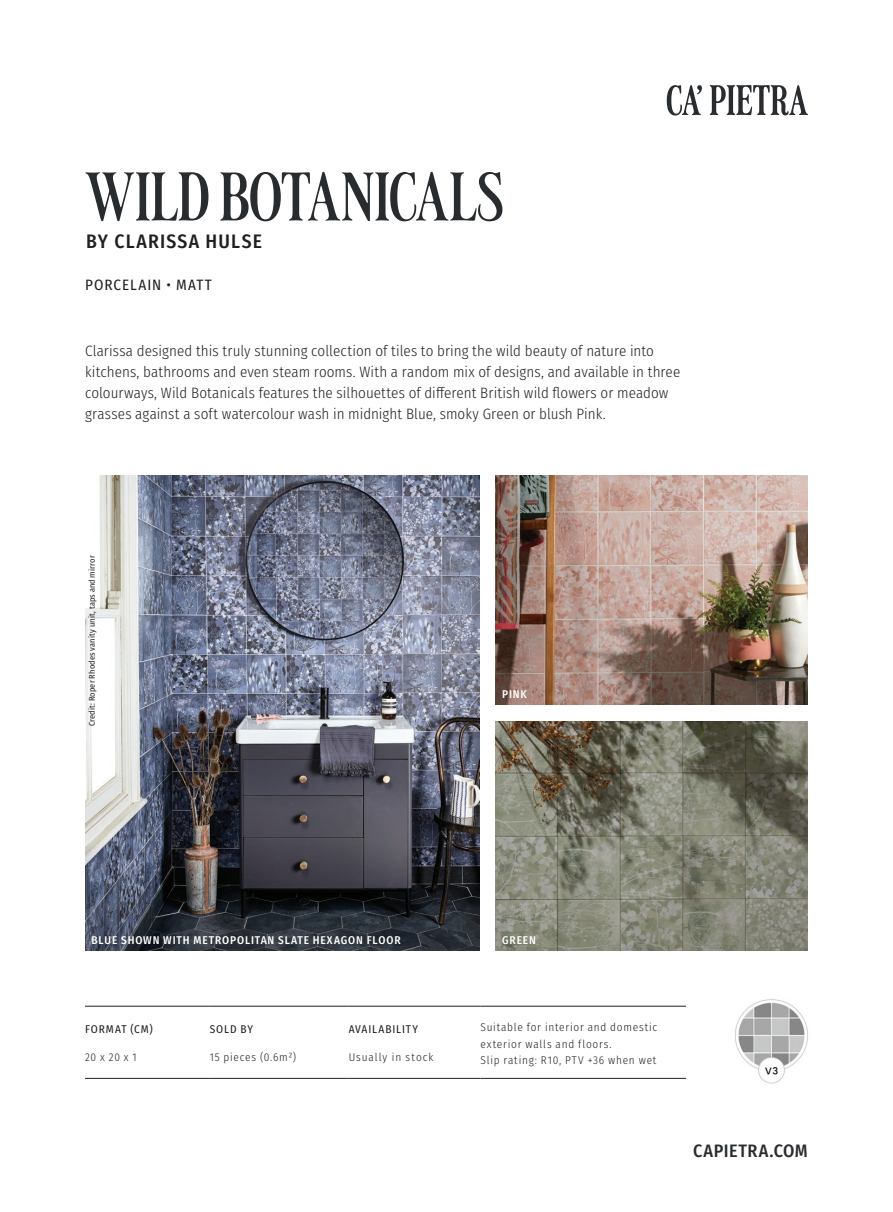
<style>
.page{position:relative;width:893px;height:1212px;background:#fff}
.page>*{position:absolute;margin:0;border:0;box-sizing:border-box;transform-origin:0 0}
.Product_Name{font:500 67.5px "LT Carpet";letter-spacing:.005em;color:#292c2f}
.headings{font:500 19.5px "Fira Sans Condensed";letter-spacing:.06em;color:#231f20}
.Intro_copy{font:500 18px "Fira Sans Condensed";letter-spacing:.03em;color:#292c2f}
.Intro_copy-2{font:300 15px/21px "Fira Sans Condensed";color:#231f20}
.Product_Type___Finish{font:15px "Fira Sans Condensed";letter-spacing:.07em;color:#231f20}
.Table_info_para_copy{font:300 11.25px/16.5px "Fira Sans Condensed";letter-spacing:.065em;color:#231f20}
.Labels_over_images_white{font:500 11.25px "Fira Sans Condensed";letter-spacing:.075em;color:#fff}
.Tile_labels{font:11.25px "Fira Sans Condensed";letter-spacing:.08em;color:#231f20}
.Captions{font:8.25px "Fira Sans Condensed";letter-spacing:.02em;color:#231f20}
</style>
<div class="page">
<svg style="left:667px;top:85px;width:35px;height:30px"></svg>
<svg style="left:710px;top:85px;width:98px;height:30px"></svg>
<hr style="left:85px;top:1006px;width:125px;height:1px;background:#231f20">
<hr style="left:210px;top:1006px;width:139px;height:1px;background:#231f20">
<hr style="left:349px;top:1006px;width:131px;height:1px;background:#231f20">
<hr style="left:480px;top:1006px;width:206px;height:1px;background:#231f20">
<hr style="left:480px;top:1078px;width:206px;height:1px;background:#231f20">
<hr style="left:85px;top:1078px;width:125px;height:1px;background:#231f20">
<hr style="left:210px;top:1078px;width:139px;height:1px;background:#231f20">
<hr style="left:349px;top:1078px;width:131px;height:1px;background:#231f20">
<img style="left:735px;top:999px;width:73px;height:85px">
<img style="left:496px;top:721px;width:312px;height:229px">
<img style="left:85px;top:475px;width:394px;height:343px">
<svg style="left:85px;top:818px;width:394px;height:132px;background:#3b3d45"></svg>
<img style="left:496px;top:475px;width:312px;height:229px">
<p class="Product_Name" style="left:85px;top:157px;width:420px">WILD BOTANICALS</p>
<p class="headings" style="left:86px;top:226px;width:177px">BY CLARISSA HULSE</p>
<p class="Product_Type___Finish" style="left:85px;top:274px;width:128px">PORCELAIN • MATT</p>
<p class="Intro_copy-2" style="left:85px;top:340px;width:597px">Clarissa designed this truly stunning collection of tiles to bring the wild beauty of nature into kitchens, bathrooms and even steam rooms. With a random mix of designs, and available in three colourways, Wild Botanicals features the silhouettes of different British wild flowers or meadow grasses against a soft watercolour wash in midnight Blue, smoky Green or blush Pink.</p>
<p class="Captions" style="left:86px;top:726px;width:173px;rotate:-90deg">Credit: Roper Rhodes vanity unit, taps and mirror</p>
<p class="Labels_over_images_white" style="left:502px;top:685px;width:26px">PINK</p>
<p class="Labels_over_images_white" style="left:91px;top:931px;width:311px">BLUE SHOWN WITH METROPOLITAN SLATE HEXAGON FLOOR</p>
<p class="Labels_over_images_white" style="left:502px;top:931px;width:35px">GREEN</p>
<p class="Tile_labels" style="left:85px;top:1020px;width:69px">FORMAT (CM)</p>
<p class="Tile_labels" style="left:210px;top:1020px;width:45px">SOLD BY</p>
<p class="Tile_labels" style="left:349px;top:1020px;width:71px">AVAILABILITY</p>
<p class="Table_info_para_copy" style="left:480px;top:1019px;width:178px">Suitable for interior and domestic exterior walls and floors.<br>Slip rating: R10, PTV +36 when wet</p>
<p class="Table_info_para_copy" style="left:85px;top:1048px;width:53px">20 x 20 x 1</p>
<p class="Table_info_para_copy" style="left:210px;top:1048px;width:88px">15 pieces (0.6m²)</p>
<p class="Table_info_para_copy" style="left:349px;top:1048px;width:86px">Usually in stock</p>
<p class="Intro_copy" style="left:693px;top:1136px;width:116px">CAPIETRA.COM</p>
</div>
